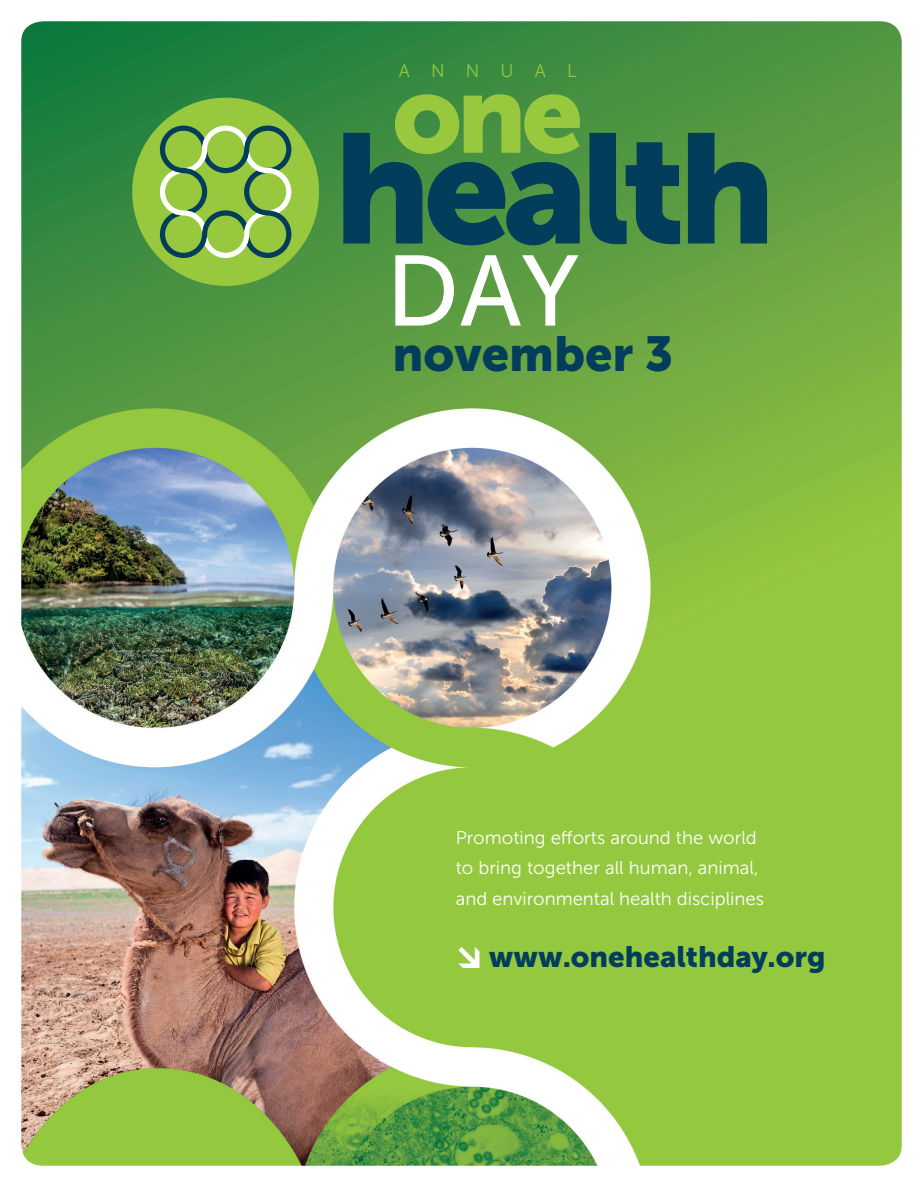
<style>
.page{position:relative;width:923px;height:1187px;background:#fff}
.page>*{position:absolute;margin:0;border:0;box-sizing:border-box;transform-origin:0 0}
.t1{font:48.75px "Museo Sans 900";color:#023d5c}
.t2{font:29.4px "Museo Sans 900";color:#023d5c}
.t3{font:18.6px/30.9px "Museo Sans 300";color:#fff}
.t4{font:18px "Museo Sans 300";letter-spacing:1.175em;color:#97c83d}
.s1{color:#fff}
</style>
<div class="page">
<img style="left:21px;top:21px;width:881px;height:1145px">
<p class="t4" style="left:399px;top:61px;width:179px">ANNUAL</p>
<h1 class="t1" style="left:392px;top:326px;width:282px">november 3</h1>
<p class="t3" style="left:456px;top:821px;width:310px">Promoting efforts around the world to bring together all human, animal, and environmental health disciplines</p>
<h2 class="t2" style="left:456px;top:939px;width:371px"><span class="s1">→</span> www.onehealthday.org</h2>
</div>
